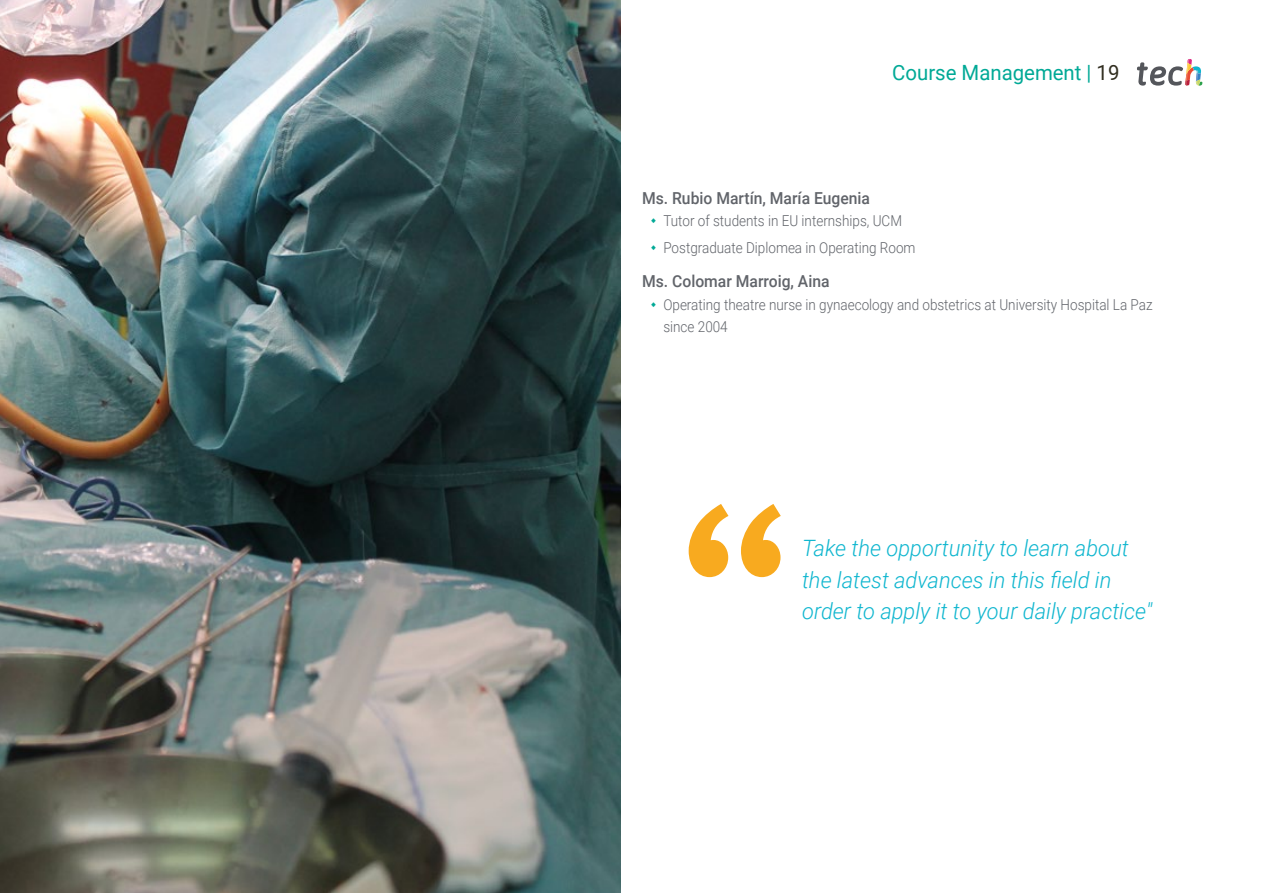
<style>
.page{position:relative;width:1263px;height:893px;background:#fff}
.page>*{position:absolute;margin:0;border:0;box-sizing:border-box;transform-origin:0 0}
.t1{font:italic 300 22.5px/31.5px "Roboto";color:#0fb6cf}
.t2{font:21px "Roboto";color:#00a996}
.t3{font:500 16.5px "Roboto";color:#61646a;scale:.95 1}
.t4{font:300 15px/26.7px "Roboto";color:#61646a;scale:.9 1}
.s1{color:#312e20}
</style>
<div class="page">
<svg style="left:1137px;top:59px;width:65px;height:27px"></svg>
<img style="left:0;top:0;width:621px;height:893px">
<svg style="left:689px;top:504px;width:92px;height:73px"></svg>
<h2 class="t2" style="left:892px;top:57px;width:229px">Course Management | <span class="s1">19</span></h2>
<p class="t3" style="left:642px;top:186px;width:241px">Ms. Rubio Martín, María Eugenia</p>
<p class="t4" style="left:663px;top:207px;width:282px">Tutor of students in EU internships, UCM<br>Postgraduate Diplomea in Operating Room</p>
<p class="t3" style="left:642px;top:270px;width:199px">Ms. Colomar Marroig, Aina</p>
<p class="t4" style="left:663px;top:292px;width:545px;line-height:22.5px">Operating theatre nurse in gynaecology and obstetrics at University Hospital La Paz since 2004</p>
<h1 class="t1" style="left:802px;top:532px;width:352px">Take the opportunity to learn about the latest advances in this field in order to apply it to your daily practice"</h1>
</div>
